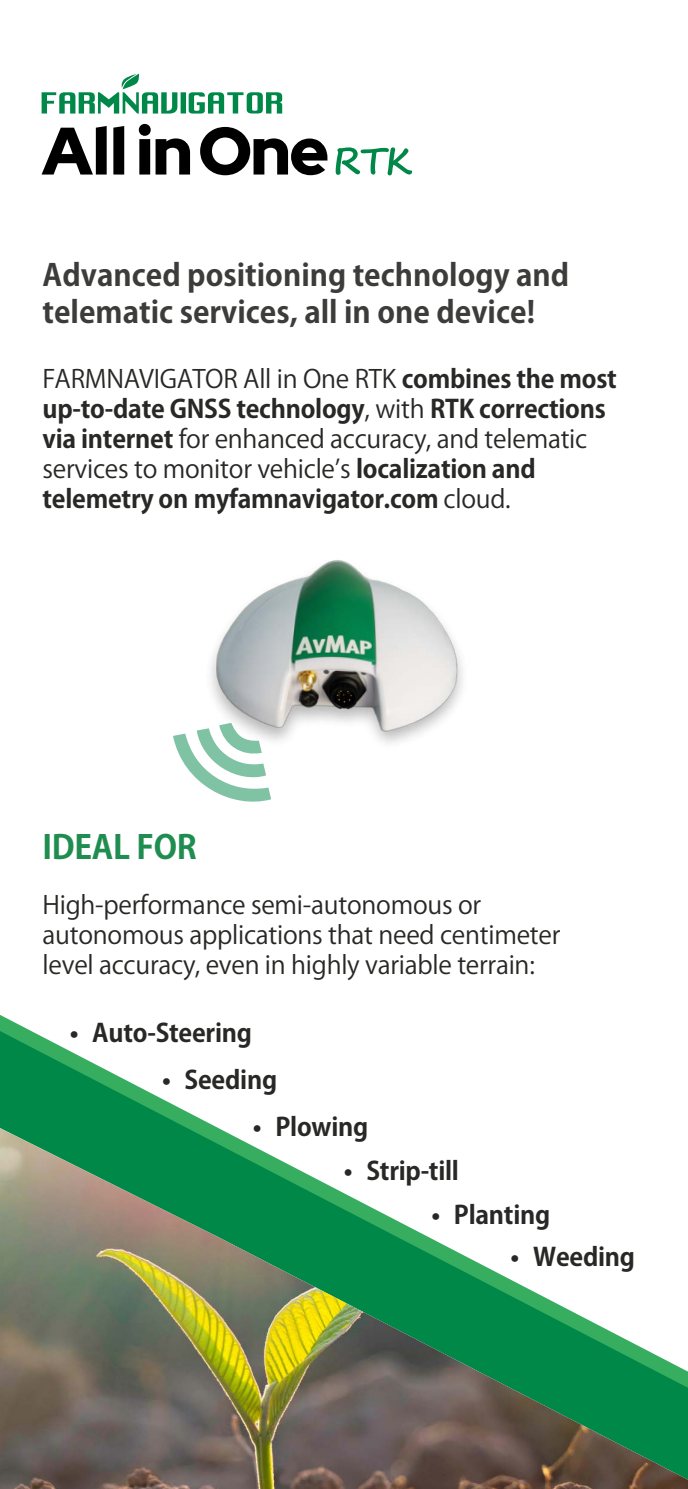
<style>
.page{position:relative;width:688px;height:1489px;background:#fff}
.page>*{position:absolute;margin:0;border:0;box-sizing:border-box;transform-origin:0 0}
.t1{font:700 32.5px "Koz Go Pro";letter-spacing:-.01em;color:#208d50}
.t2{font:700 30px/36px "Koz Go Pr 6 N";color:#3c3c3b}
.t3{font:700 25px/30px "Koz Go Pro";letter-spacing:-.01em;color:#282827}
.t4{font:25px/30px "Koz Go Pro";letter-spacing:-.01em;color:#282827}
.s1{font-weight:400}
</style>
<div class="page">
<svg style="left:0;top:1030px;width:216px;height:97px"></svg>
<img style="left:0;top:1127px;width:687px;height:361px">
<svg style="left:190px;top:772px;width:81px;height:30px"></svg>
<img style="left:173px;top:560px;width:290px;height:212px">
<svg style="left:42px;top:74px;width:240px;height:39px"></svg>
<svg style="left:335px;top:147px;width:77px;height:28px"></svg>
<svg style="left:42px;top:126px;width:65px;height:48px"></svg>
<svg style="left:113px;top:126px;width:11px;height:48px"></svg>
<svg style="left:139px;top:124px;width:51px;height:50px"></svg>
<svg style="left:200px;top:127px;width:127px;height:48px"></svg>
<p class="t2" style="left:43px;top:258px;width:528px">Advanced positioning technology and telematic services, all in one device!</p>
<p class="t3" style="left:43px;top:365px;width:575px"><span class="s1">FARMNAVIGATOR All in One RTK</span> combines the most up-to-date GNSS technology<span class="s1">, with</span> RTK corrections via internet <span class="s1">for enhanced accuracy, and telematic services to monitor vehicleʼs</span> localization and telemetry on myfamnavigator.com <span class="s1">cloud.</span></p>
<h1 class="t1" style="left:43px;top:826px;width:156px">IDEAL FOR</h1>
<p class="t4" style="left:43px;top:890px;width:519px">High-performance semi-autonomous or autonomous applications that need centimeter level accuracy, even in highly variable terrain:</p>
<p class="t3" style="left:70px;top:1019px;width:184px">• Auto-Steering</p>
<p class="t3" style="left:162px;top:1066px;width:116px">• Seeding</p>
<p class="t3" style="left:253px;top:1112px;width:117px">• Plowing</p>
<p class="t3" style="left:344px;top:1157px;width:116px">• Strip-till</p>
<p class="t3" style="left:431px;top:1201px;width:120px">• Planting</p>
<p class="t3" style="left:510px;top:1243px;width:126px">• Weeding</p>
</div>
